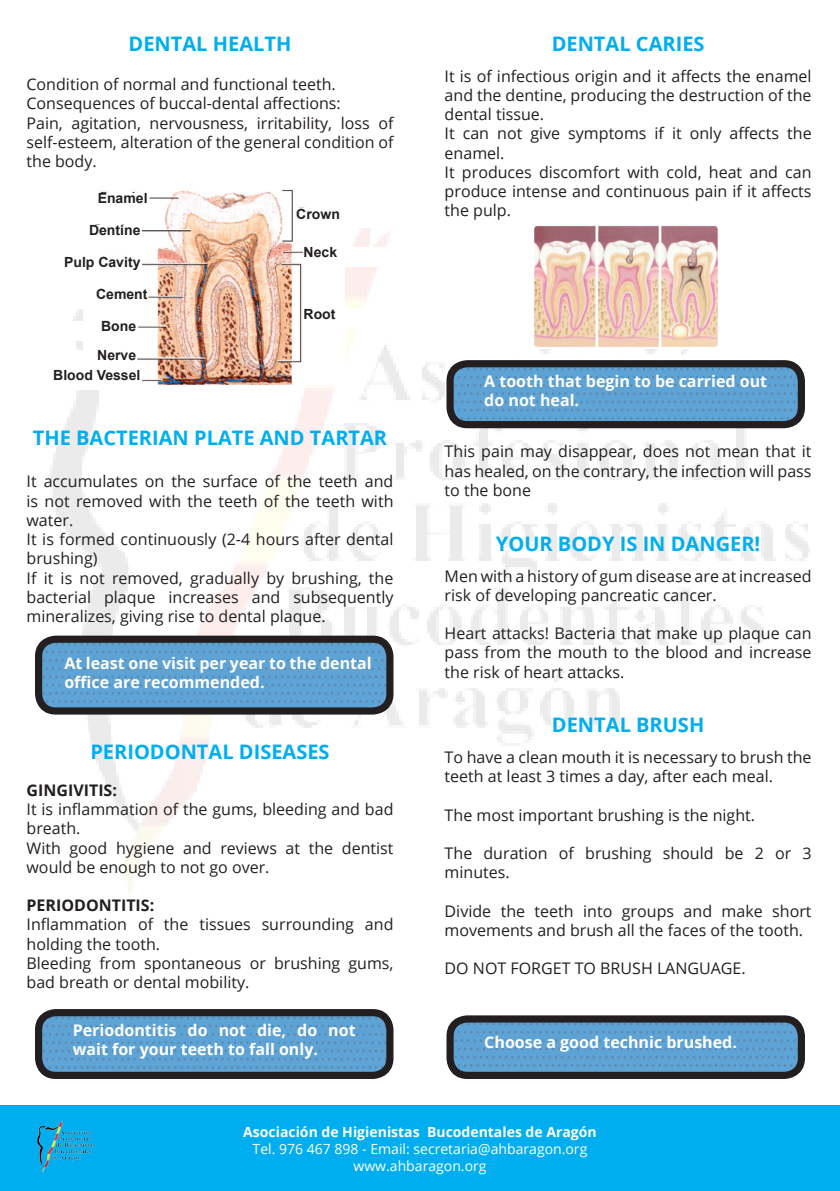
<style>
.page{position:relative;width:840px;height:1191px;background:#fff}
.page>*{position:absolute;margin:0;border:0;box-sizing:border-box;transform-origin:0 0}
.t1{font:700 20px "Open Sans";color:#00aeef}
.t2{font:16px/19.2px "Open Sans";color:#231f20}
.t3{font:700 16px/19.2px "Open Sans";color:#fff}
.t4{font:700 16px "Open Sans";color:#231f20}
.t5{font:700 14px/29.4px "Arial";color:#231f20}
.t6{font:14px/16.8px "Open Sans";color:#fff;text-align:center}
.t7{font:700 14px "Open Sans";color:#fff}
</style>
<div class="page">
<div style="left:0;top:1106px;width:839px;height:85px;background:#00aeef"></div>
<img style="left:36px;top:1120px;width:59px;height:52px">
<img style="left:47px;top:228px;width:763px;height:664px">
<img style="left:84px;top:190px;width:260px;height:194px">
<img style="left:43px;top:643px;width:345px;height:68px">
<div style="left:35px;top:635px;width:358px;height:79px;border:7px solid #231f20;border-radius:17px"></div>
<img style="left:43px;top:1017px;width:342px;height:54px">
<div style="left:35px;top:1009px;width:358px;height:70px;border:7px solid #231f20;border-radius:17px"></div>
<img style="left:451px;top:368px;width:348px;height:56px">
<div style="left:446px;top:360px;width:358px;height:68px;border:7px solid #231f20;border-radius:17px"></div>
<img style="left:454px;top:1023px;width:342px;height:48px">
<div style="left:446px;top:1015px;width:358px;height:64px;border:7px solid #231f20;border-radius:17px"></div>
<img style="left:531px;top:225px;width:188px;height:123px">
<div style="left:61px;top:193px;width:86px;height:20px;background:#fff"></div>
<div style="left:296px;top:208px;width:86px;height:20px;background:#fff"></div>
<div style="left:303px;top:247px;width:87px;height:19px;background:#fff"></div>
<div style="left:303px;top:308px;width:87px;height:20px;background:#fff"></div>
<div style="left:54px;top:225px;width:86px;height:20px;background:#fff"></div>
<div style="left:54px;top:257px;width:86px;height:19px;background:#fff"></div>
<div style="left:61px;top:288px;width:86px;height:20px;background:#fff"></div>
<div style="left:50px;top:321px;width:86px;height:20px;background:#fff"></div>
<div style="left:50px;top:350px;width:86px;height:20px;background:#fff"></div>
<div style="left:35px;top:370px;width:105px;height:20px;background:#fff"></div>
<p class="t1" style="left:128px;top:30px;width:164px">DENTAL HEALTH</p>
<p class="t1" style="left:551px;top:30px;width:154px">DENTAL CARIES</p>
<p class="t2" style="left:27px;top:74px;width:368px">Condition of normal and functional teeth.<br>Consequences of buccal-dental affections:<br>Pain, agitation, nervousness, irritability, loss of self-esteem, alteration of the general condition of the body.</p>
<p class="t2" style="left:444px;top:66px;width:368px">It is of infectious origin and it affects the enamel and the dentine, producing the destruction of the dental tissue.<br>It can not give symptoms if it only affects the enamel.<br>It produces discomfort with cold, heat and can produce intense and continuous pain if it affects the pulp.</p>
<p class="t5" style="left:98px;top:184px;width:51px">Enamel</p>
<p class="t5" style="left:296px;top:199px;width:45px">Crown</p>
<p class="t5" style="left:303px;top:238px;width:35px">Neck</p>
<p class="t5" style="left:89px;top:216px;width:53px">Dentine</p>
<p class="t5" style="left:64px;top:248px;width:78px">Pulp Cavity</p>
<p class="t5" style="left:96px;top:279px;width:53px">Cement</p>
<p class="t5" style="left:97px;top:312px;width:40px">Bone<br>Nerve</p>
<p class="t5" style="left:53px;top:361px;width:89px">Blood Vessel</p>
<p class="t5" style="left:303px;top:299px;width:33px">Root</p>
<p class="t3" style="left:484px;top:371px;width:284px">A tooth that begin to be carried out do not heal.</p>
<p class="t1" style="left:33px;top:423px;width:355px">THE BACTERIAN PLATE AND TARTAR</p>
<p class="t2" style="left:27px;top:471px;width:368px">It accumulates on the surface of the teeth and is not removed with the teeth of the teeth with water.<br>It is formed continuously (2-4 hours after dental brushing)<br>If it is not removed, gradually by brushing, the bacterial plaque increases and subsequently mineralizes, giving rise to dental plaque.</p>
<p class="t3" style="left:64px;top:653px;width:309px">At least one visit per year to the dental office are recommended.</p>
<p class="t1" style="left:90px;top:737px;width:241px">PERIODONTAL DISEASES</p>
<p class="t4" style="left:27px;top:779px;width:92px">GINGIVITIS:</p>
<p class="t2" style="left:27px;top:799px;width:368px">It is inflammation of the gums, bleeding and bad breath.<br>With good hygiene and reviews at the dentist would be enough to not go over.</p>
<p class="t4" style="left:27px;top:894px;width:129px">PERIODONTITIS:</p>
<p class="t2" style="left:27px;top:914px;width:368px">Inflammation of the tissues surrounding and holding the tooth.<br>Bleeding from spontaneous or brushing gums, bad breath or dental mobility.</p>
<p class="t3" style="left:73px;top:1020px;width:284px">Periodontitis do not die, do not wait for your teeth to fall only.</p>
<p class="t2" style="left:444px;top:441px;width:368px;text-align:justify">This pain may disappear, does not mean that it has healed, on the contrary, the infection will pass to the bone</p>
<p class="t1" style="left:495px;top:529px;width:266px">YOUR BODY IS IN DANGER!</p>
<p class="t2" style="left:444px;top:565px;width:368px">Men with a history of gum disease are at increased risk of developing pancreatic cancer.</p>
<p class="t2" style="left:444px;top:623px;width:368px;text-align:justify">Heart attacks! Bacteria that make up plaque can pass from the mouth to the blood and increase the risk of heart attacks.</p>
<p class="t1" style="left:551px;top:711px;width:154px">DENTAL BRUSH</p>
<p class="t2" style="left:444px;top:747px;width:368px">To have a clean mouth it is necessary to brush the teeth at least 3 times a day, after each meal.</p>
<p class="t2" style="left:444px;top:805px;width:312px">The most important brushing is the night.</p>
<p class="t2" style="left:444px;top:843px;width:368px">The duration of brushing should be 2 or 3 minutes.</p>
<p class="t2" style="left:444px;top:901px;width:368px">Divide the teeth into groups and make short movements and brush all the faces of the tooth.</p>
<p class="t2" style="left:444px;top:958px;width:302px">DO NOT FORGET TO BRUSH LANGUAGE.</p>
<p class="t3" style="left:484px;top:1032px;width:254px">Choose a good technic brushed.</p>
<p class="t7" style="left:243px;top:1122px;width:355px">Asociación de Higienistas Bucodentales de Aragón</p>
<p class="t6" style="left:252px;top:1140px;width:336px">Tel. 976 467 898 - Email: secretaria@ahbaragon.org www.ahbaragon.org</p>
</div>
